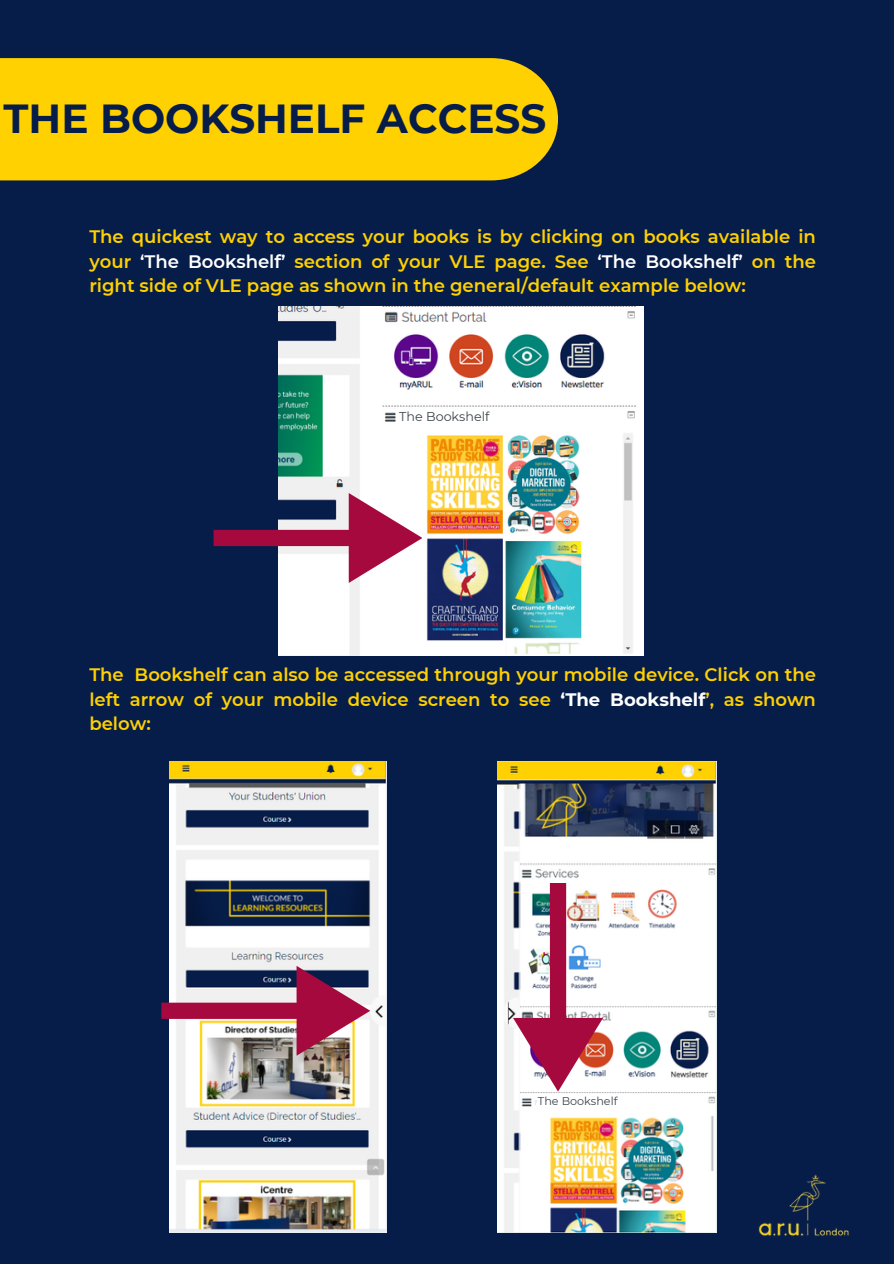
<style>
.page{position:relative;width:894px;height:1264px;background:#fff}
.page>*{position:absolute;margin:0;border:0;box-sizing:border-box;transform-origin:0 0}
.t1{font:700 40.5px "Montserrat";color:#071d49}
.t2{font:600 18px/24.8px "Montserrat";color:#ffd100;text-align:justify}
.t3{font:12.75px "Montserrat";color:#3a454b}
.t4{font:11.25px "Montserrat";color:#3a454b}
.s1{color:#fff}
.s2{font-weight:700;color:#fff}
</style>
<div class="page">
<div style="left:0;top:0;width:893px;height:1263px;background:#071d49"></div>
<img style="left:758px;top:1174px;width:91px;height:62px">
<div style="left:0;top:58px;width:558px;height:122px;background:#ffd100"></div>
<img style="left:278px;top:307px;width:365px;height:348px">
<svg style="left:213px;top:493px;width:209px;height:90px"></svg>
<img style="left:170px;top:761px;width:217px;height:471px">
<svg style="left:161px;top:965px;width:209px;height:90px"></svg>
<img style="left:498px;top:761px;width:218px;height:471px">
<svg style="left:381px;top:409px;width:88px;height:29px;background:#f9f8f1"></svg>
<svg style="left:513px;top:882px;width:90px;height:227px;background:#d2a7b6"></svg>
<h2 class="t1" style="left:4px;top:94px;width:544px">THE BOOKSHELF ACCESS</h2>
<p class="t2" style="left:89px;top:224px;width:728px">The quickest way to access your books is by clicking on books available in your <span class="s1">‘The Bookshelf’</span> section of your VLE page. See <span class="s1">‘The Bookshelf’</span> on the right side of VLE page as shown in the general/default example below:</p>
<p class="t3" style="left:399px;top:408px;width:92px">The Bookshelf</p>
<p class="t2" style="left:89px;top:662px;width:728px">The Bookshelf can also be accessed through your mobile device. Click on the left arrow of your mobile device screen to see <span class="s2">‘The Bookshelf</span>’, as shown below:</p>
<p class="t4" style="left:538px;top:1094px;width:81px">The Bookshelf</p>
</div>
